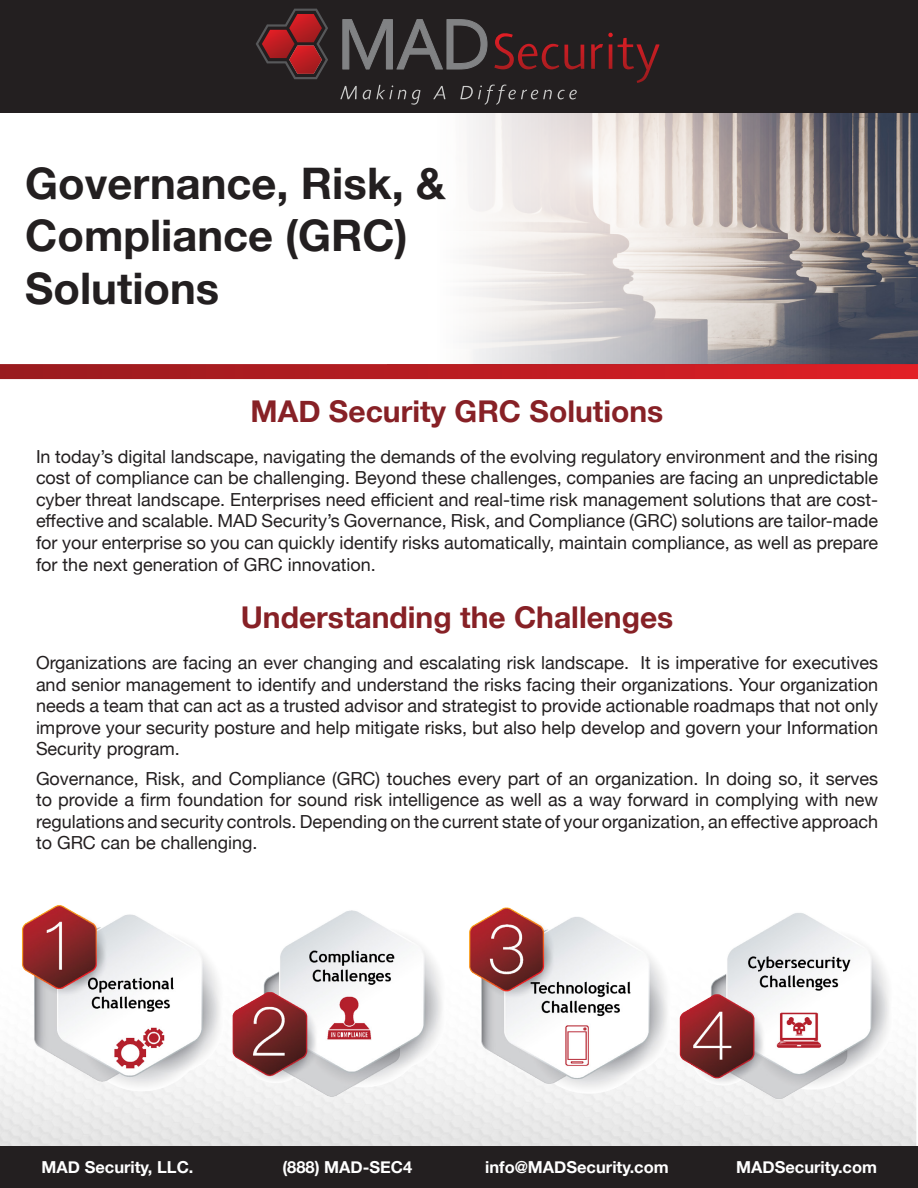
<style>
.page{position:relative;width:918px;height:1188px;background:#fff}
.page>*{position:absolute;margin:0;border:0;box-sizing:border-box;transform-origin:0 0}
.t1{font:700 43.5px/52.2px "Helvetica Neue";color:#231f20}
.t2{font:700 30px "Helvetica Neue";color:#872126}
.t3{font:18px/21.6px "Helvetica Neue";color:#231f20;text-align:justify}
.t4{font:700 16.5px "Helvetica Neue";color:#fff}
</style>
<div class="page">
<div style="left:0;top:1146px;width:918px;height:42px;background:#231f20"></div>
<div style="left:0;top:0;width:918px;height:113px;background:#231f20"></div>
<svg style="left:342px;top:19px;width:146px;height:51px"></svg>
<svg style="left:256px;top:9px;width:72px;height:70px"></svg>
<svg style="left:494px;top:33px;width:90px;height:36px"></svg>
<svg style="left:591px;top:33px;width:68px;height:50px"></svg>
<svg style="left:340px;top:86px;width:17px;height:13px"></svg>
<svg style="left:363px;top:85px;width:58px;height:20px"></svg>
<svg style="left:433px;top:86px;width:13px;height:13px"></svg>
<svg style="left:460px;top:85px;width:92px;height:20px"></svg>
<svg style="left:558px;top:90px;width:19px;height:9px"></svg>
<img style="left:830px;top:113px;width:88px;height:251px">
<svg style="left:466px;top:113px;width:364px;height:251px"></svg>
<svg style="left:0;top:364px;width:918px;height:15px"></svg>
<img style="left:3px;top:905px;width:912px;height:235px">
<p class="t1" style="left:25px;top:159px;width:422px">Governance, Risk, &amp;<br>Compliance (GRC)</p>
<p class="t1" style="left:25px;top:263px;width:196px">Solutions</p>
<p class="t2" style="left:251px;top:388px;width:414px">MAD Security GRC Solutions</p>
<p class="t3" style="left:36px;top:446px;width:844px">In today’s digital landscape, navigating the demands of the evolving regulatory environment and the rising cost of compliance can be challenging. Beyond these challenges, companies are facing an unpredictable cyber threat landscape. Enterprises need efficient and real-time risk management solutions that are cost&shy;effective and scalable. MAD Security’s Governance, Risk, and Compliance (GRC) solutions are tailor-made for your enterprise so you can quickly identify risks automatically, maintain compliance, as well as prepare for the next generation of GRC innovation.</p>
<p class="t2" style="left:241px;top:594px;width:434px">Understanding the Challenges</p>
<p class="t3" style="left:36px;top:653px;width:844px">Organizations are facing an ever changing and escalating risk landscape. It is imperative for executives and senior management to identify and understand the risks facing their organizations. Your organization needs a team that can act as a trusted advisor and strategist to provide actionable roadmaps that not only improve your security posture and help mitigate risks, but also help develop and govern your Information Security program.</p>
<p class="t3" style="left:36px;top:768px;width:844px">Governance, Risk, and Compliance (GRC) touches every part of an organization. In doing so, it serves to provide a firm foundation for sound risk intelligence as well as a way forward in complying with new regulations and security controls. Depending on the current state of your organization, an effective approach to GRC can be challenging.</p>
<p class="t4" style="left:42px;top:1154px;width:153px">MAD Security, LLC.</p>
<p class="t4" style="left:282px;top:1154px;width:131px">(888) MAD-SEC4</p>
<p class="t4" style="left:485px;top:1154px;width:185px">info@MADSecurity.com</p>
<p class="t4" style="left:736px;top:1154px;width:142px">MADSecurity.com</p>
</div>
